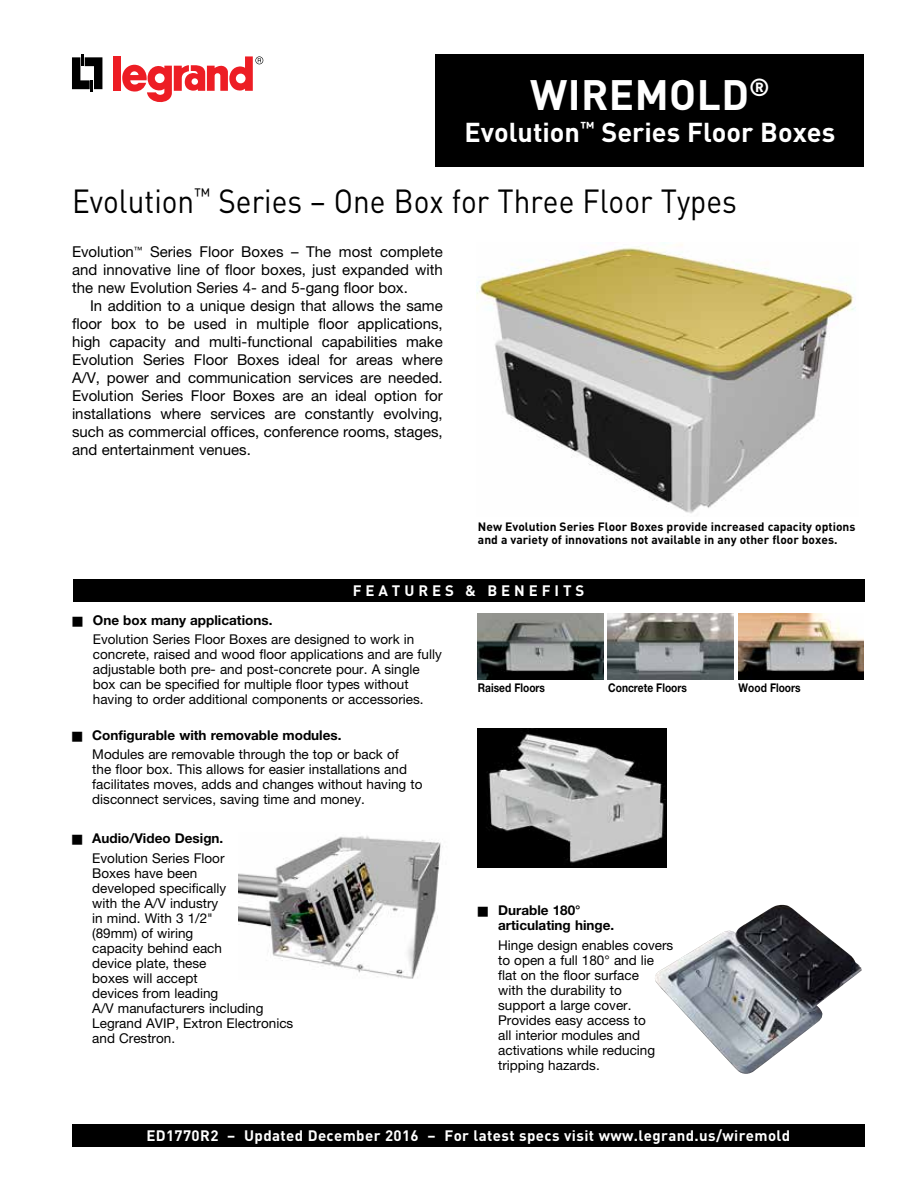
<style>
.page{position:relative;width:918px;height:1188px;background:#fff}
.page>*{position:absolute;margin:0;border:0;box-sizing:border-box;transform-origin:0 0}
.t1{font:700 42px "DIN Pro";letter-spacing:.01em;color:#fff}
.t2{font:33px "DIN Pro";color:#000;scale:.9 1}
.t3{font:700 27px "DIN Pro";color:#fff}
.t4{font:15px/18px "Helvetica Neue";color:#000;text-align:justify}
.t5{font:700 15px "DIN Pro";letter-spacing:.025em;color:#fff}
.t6{font:700 15px "DIN Pro";letter-spacing:.26em;color:#fff}
.t7{font:13.5px/15px "Helvetica Neue";color:#000}
.t8{font:700 13.5px/15px "Helvetica Neue";color:#000}
.t9{font:700 12px/13.5px "DIN Pro";color:#000}
.t10{font:700 12px "Helvetica Neue";color:#000;scale:.85 1}
.s1{font-weight:700}
</style>
<div class="page">
<div style="left:436px;top:54px;width:428px;height:112px;background:#000"></div>
<div style="left:73px;top:579px;width:792px;height:23px;background:#000"></div>
<div style="left:72px;top:1124px;width:792px;height:22px;background:#000"></div>
<img style="left:476px;top:242px;width:380px;height:271px">
<img style="left:478px;top:614px;width:126px;height:66px">
<img style="left:738px;top:614px;width:126px;height:66px">
<img style="left:608px;top:614px;width:125px;height:65px">
<img style="left:478px;top:728px;width:188px;height:140px">
<img style="left:238px;top:836px;width:205px;height:143px">
<svg style="left:72px;top:55px;width:30px;height:37px"></svg>
<div style="left:113px;top:56px;width:8px;height:35px;background:#ed1d24"></div>
<svg style="left:122px;top:56px;width:141px;height:47px"></svg>
<img style="left:655px;top:905px;width:207px;height:169px">
<h1 class="t1" style="left:530px;top:66px;width:241px">WIREMOLD<sup>®</sup></h1>
<h3 class="t3" style="left:464px;top:114px;width:372px">Evolution<sup>™</sup> Series Floor Boxes</h3>
<h2 class="t2" style="left:72px;top:179px;width:740px">Evolution<sup>™</sup> Series – One Box for Three Floor Types</h2>
<p class="t4" style="left:72px;top:243px;width:372px">Evolution<sup>™</sup> Series Floor Boxes – The most complete and innovative line of floor boxes, just expanded with the new Evolution Series 4- and 5-gang floor box.</p>
<p class="t4" style="left:72px;top:297px;width:372px;text-indent:18px">In addition to a unique design that allows the same floor box to be used in multiple floor applications, high capacity and multi-functional capabilities make Evolution Series Floor Boxes ideal for areas where A/V, power and communication services are needed.<br>Evolution Series Floor Boxes are an ideal option for installations where services are constantly evolving, such as commercial offices, conference rooms, stages, and entertainment venues.</p>
<p class="t9" style="left:478px;top:519px;width:379px">New Evolution Series Floor Boxes provide increased capacity options and a variety of innovations not available in any other floor boxes.</p>
<p class="t6" style="left:353px;top:581px;width:233px">FEATURES &amp; BENEFITS</p>
<p class="t7" style="left:93px;top:610px;width:323px;line-height:19.5px;text-indent:-20px">■ <span class="s1">One box many applications.<br></span>Evolution Series Floor Boxes are designed to work in</p>
<p class="t7" style="left:93px;top:647px;width:351px">concrete, raised and wood floor applications and are fully adjustable both pre- and post-concrete pour. A single box can be specified for multiple floor types without having to order additional components or accessories.</p>
<p class="t7" style="left:92px;top:725px;width:308px;line-height:19.5px;text-indent:-20px">■ <span class="s1">Configurable with removable modules.<br></span>Modules are removable through the top or back of</p>
<p class="t7" style="left:92px;top:762px;width:332px">the floor box. This allows for easier installations and facilitates moves, adds and changes without having to disconnect services, saving time and money.</p>
<p class="t7" style="left:72px;top:829px;width:154px;line-height:19.5px;text-align:right">■ <span class="s1">Audio/Video Design.<br></span>Evolution Series Floor</p>
<p class="t7" style="left:92px;top:865px;width:203px">Boxes have been<br>developed specifically<br>with the A/V industry<br>in mind. With 3 1/2"<br>(89mm) of wiring<br>capacity behind each<br>device plate, these<br>boxes will accept<br>devices from leading<br>A/V manufacturers including<br>Legrand AVIP, Extron Electronics and Crestron.</p>
<p class="t10" style="left:478px;top:680px;width:80px">Raised Floors</p>
<p class="t10" style="left:608px;top:680px;width:94px">Concrete Floors</p>
<p class="t10" style="left:739px;top:680px;width:74px">Wood Floors</p>
<p class="t8" style="left:498px;top:903px;width:118px;text-indent:-20px">■ Durable 180° articulating hinge.</p>
<p class="t7" style="left:498px;top:937px;width:177px">Hinge design enables covers to open a full 180° and lie flat on the floor surface<br>with the durability to<br>support a large cover.<br>Provides easy access to<br>all interior modules and activations while reducing tripping hazards.</p>
<p class="t5" style="left:146px;top:1125px;width:645px">ED1770R2 – Updated December 2016 – For latest specs visit www.legrand.us/wiremold</p>
</div>
